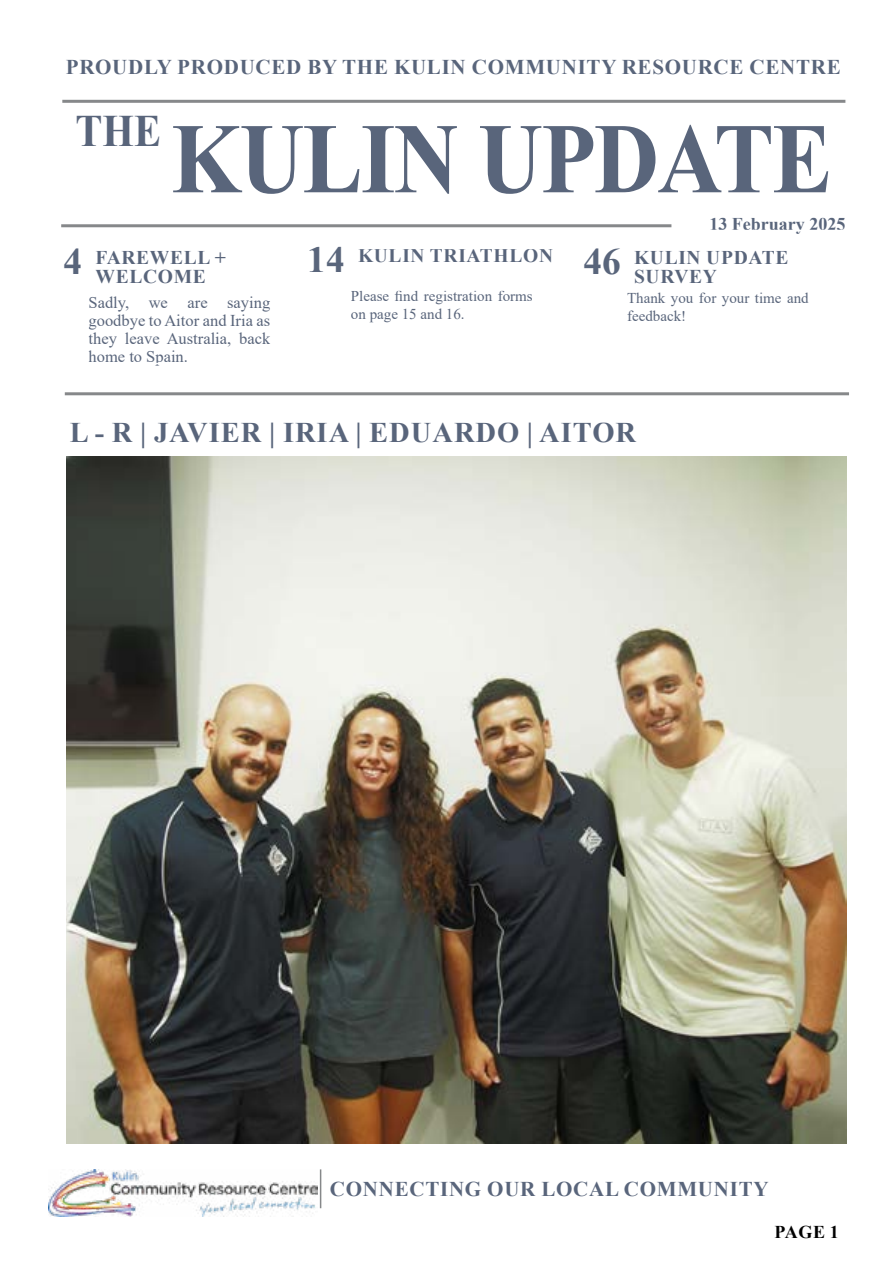
<style>
.page{position:relative;width:893px;height:1263px;background:#fff}
.page>*{position:absolute;margin:0;border:0;box-sizing:border-box;transform-origin:0 0}
.t1{font:700 99.9px "Times New Roman";letter-spacing:-.02em;color:#59657b;scale:.9 1}
.t2{font:700 45px "Times New Roman";color:#59657b;scale:.9 1}
.t3{font:700 37.5px "Times New Roman";color:#59657b}
.t4{font:700 28.5px "Times New Roman";letter-spacing:.035em;color:#59657b}
.t5{font:700 21px "Times New Roman";letter-spacing:.035em;color:#59657b}
.t6{font:700 19.5px/19.5px "Times New Roman";letter-spacing:.035em;color:#59657b}
.t7{font:700 18px "Times New Roman";color:#59657b}
.t8{font:700 18px "Times New Roman";color:#000}
.t9{font:16.5px/18px "Times New Roman";color:#59657b;text-align:justify}
.t10{font:15px/18px "Times New Roman";color:#59657b}
</style>
<div class="page">
<hr style="left:61px;top:100px;width:785px;height:3px;background:#86888a">
<div style="left:61px;top:96px;width:786px;height:132px;border:2px solid #fff"></div>
<hr style="left:61px;top:224px;width:610px;height:3px;background:#86888a">
<hr style="left:320px;top:1169px;width:1px;height:39px;background:#86888a">
<hr style="left:65px;top:392px;width:784px;height:3px;background:#86888a">
<img style="left:49px;top:1169px;width:268px;height:47px">
<img style="left:67px;top:457px;width:779px;height:686px">
<p class="t5" style="left:66px;top:51px;width:776px">PROUDLY PRODUCED BY THE KULIN COMMUNITY RESOURCE CENTRE</p>
<h2 class="t2" style="left:75px;top:98px;width:97px">THE</h2>
<h1 class="t1" style="left:171px;top:87px;width:736px">KULIN UPDATE</h1>
<p class="t7" style="left:709px;top:211px;width:137px">13 February 2025</p>
<h3 class="t3" style="left:64px;top:234px;width:20px">4</h3>
<p class="t6" style="left:96px;top:247px;width:132px">FAREWELL +<br>WELCOME</p>
<h3 class="t3" style="left:307px;top:233px;width:39px">14</h3>
<p class="t6" style="left:358px;top:245px;width:197px">KULIN TRIATHLON</p>
<h3 class="t3" style="left:583px;top:234px;width:39px">46</h3>
<p class="t6" style="left:634px;top:247px;width:156px">KULIN UPDATE<br>SURVEY</p>
<p class="t9" style="left:89px;top:293px;width:183px">Sadly, we are saying goodbye to Aitor and Iria as they leave Australia, back home to Spain.</p>
<p class="t10" style="left:351px;top:287px;width:183px">Please find registration forms on page 15 and 16.</p>
<p class="t10" style="left:627px;top:288px;width:183px">Thank you for your time and feedback!</p>
<h3 class="t4" style="left:70px;top:411px;width:568px">L - R | JAVIER | IRIA | EDUARDO | AITOR</h3>
<p class="t5" style="left:330px;top:1174px;width:440px">CONNECTING OUR LOCAL COMMUNITY</p>
<p class="t8" style="left:775px;top:1219px;width:66px">PAGE 1</p>
</div>
